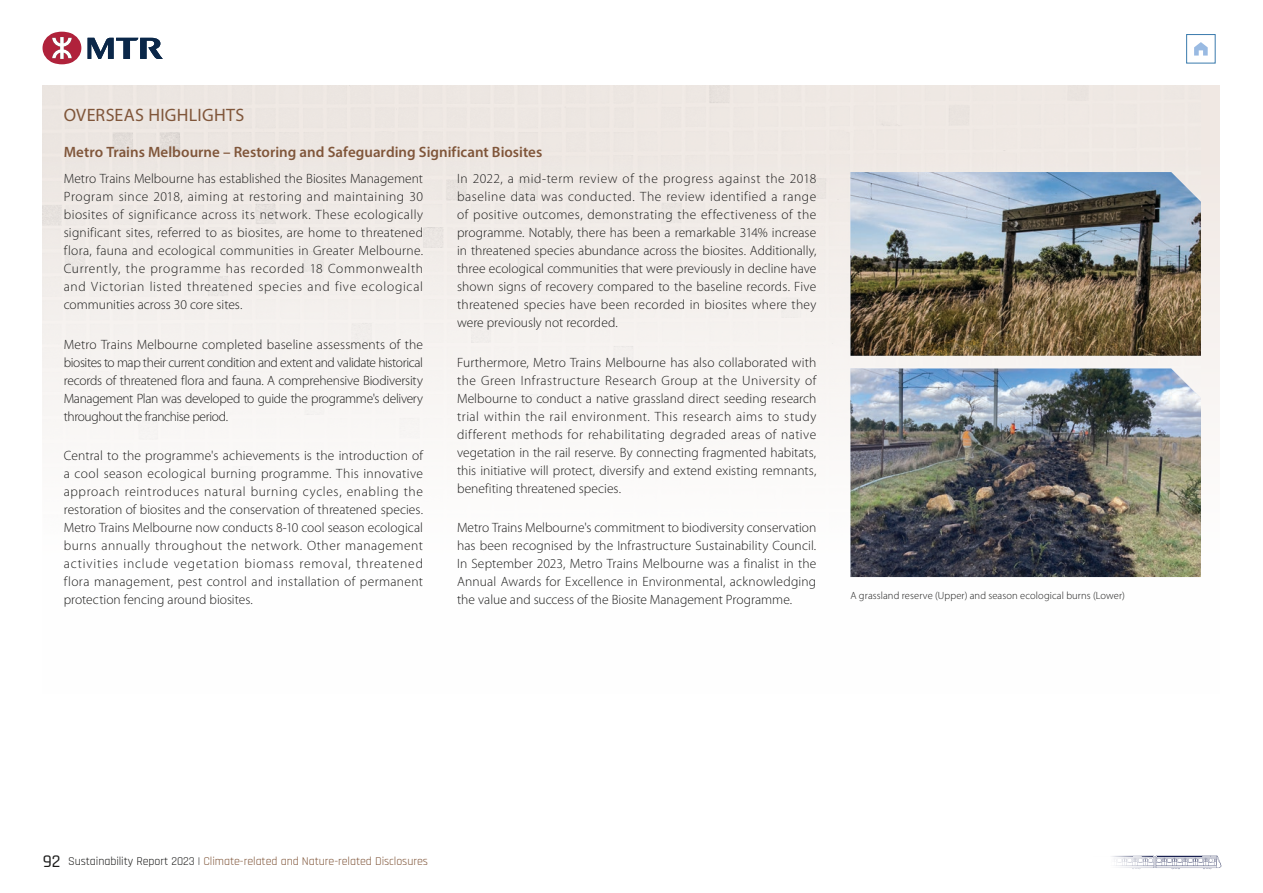
<style>
.page{position:relative;width:1263px;height:893px;background:#fff}
.page>*{position:absolute;margin:0;border:0;box-sizing:border-box;transform-origin:0 0}
.L1{font:18px "Myriad Pro";letter-spacing:.015em;color:#80563a}
.L2{font:600 15px "Myriad Pro";color:#80563a}
.Body{font:300 13.5px/18px "Myriad Pro";color:#1c1c1b;text-align:justify}
.t1{font:12px "Rajdhani";letter-spacing:-.005em;color:#80563a}
.t2{font:300 10.5px "Myriad Pro";letter-spacing:.01em;color:#1c1c1b}
.s1{font-weight:500;font-size:18px;color:#1c1c1b}
.s2{color:#1c1c1b}
</style>
<div class="page">
<img style="left:850px;top:172px;width:351px;height:184px">
<img style="left:850px;top:369px;width:351px;height:208px">
<svg style="left:1112px;top:855px;width:109px;height:14px"></svg>
<hr style="left:1157px;top:857px;width:44px;height:1px;background:#192150">
<svg style="left:43px;top:32px;width:38px;height:32px"></svg>
<svg style="left:88px;top:38px;width:75px;height:21px"></svg>
<svg style="left:1186px;top:34px;width:29px;height:29px"></svg>
<p class="L1" style="left:64px;top:104px;width:182px">OVERSEAS HIGHLIGHTS</p>
<p class="L2" style="left:64px;top:142px;width:480px">Metro Trains Melbourne – Restoring and Safeguarding Significant Biosites</p>
<p class="Body" style="left:64px;top:170px;width:361px">Metro Trains Melbourne has established the Biosites Management Program since 2018, aiming at restoring and maintaining 30 biosites of significance across its network. These ecologically significant sites, referred to as biosites, are home to threatened flora, fauna and ecological communities in Greater Melbourne.<br>Currently, the programme has recorded 18 Commonwealth and Victorian listed threatened species and five ecological communities across 30 core sites.</p>
<p class="Body" style="left:64px;top:335px;width:361px">Metro Trains Melbourne completed baseline assessments of the biosites to map their current condition and extent and validate historical records of threatened flora and fauna. A comprehensive Biodiversity Management Plan was developed to guide the programme's delivery throughout the franchise period.</p>
<p class="Body" style="left:64px;top:447px;width:361px">Central to the programme's achievements is the introduction of a cool season ecological burning programme. This innovative approach reintroduces natural burning cycles, enabling the restoration of biosites and the conservation of threatened species.<br>Metro Trains Melbourne now conducts 8-10 cool season ecological burns annually throughout the network. Other management activities include vegetation biomass removal, threatened flora management, pest control and installation of permanent protection fencing around biosites.</p>
<p class="Body" style="left:457px;top:170px;width:361px">In 2022, a mid-term review of the progress against the 2018 baseline data was conducted. The review identified a range of positive outcomes, demonstrating the effectiveness of the programme. Notably, there has been a remarkable 314% increase in threatened species abundance across the biosites. Additionally, three ecological communities that were previously in decline have shown signs of recovery compared to the baseline records. Five threatened species have been recorded in biosites where they were previously not recorded.</p>
<p class="Body" style="left:457px;top:353px;width:361px">Furthermore, Metro Trains Melbourne has also collaborated with the Green Infrastructure Research Group at the University of Melbourne to conduct a native grassland direct seeding research trial within the rail environment. This research aims to study different methods for rehabilitating degraded areas of native vegetation in the rail reserve. By connecting fragmented habitats, this initiative will protect, diversify and extend existing remnants, benefiting threatened species.</p>
<p class="Body" style="left:457px;top:519px;width:361px">Metro Trains Melbourne's commitment to biodiversity conservation has been recognised by the Infrastructure Sustainability Council.<br>In September 2023, Metro Trains Melbourne was a finalist in the Annual Awards for Excellence in Environmental, acknowledging the value and success of the Biosite Management Programme.</p>
<p class="t2" style="left:850px;top:589px;width:276px">A grassland reserve (Upper) and season ecological burns (Lower)</p>
<p class="t1" style="left:43px;top:855px;width:387px"><span class="s1">92</span> <span class="s2">Sustainability Report 2023 |</span> Climate-related and Nature-related Disclosures</p>
</div>
